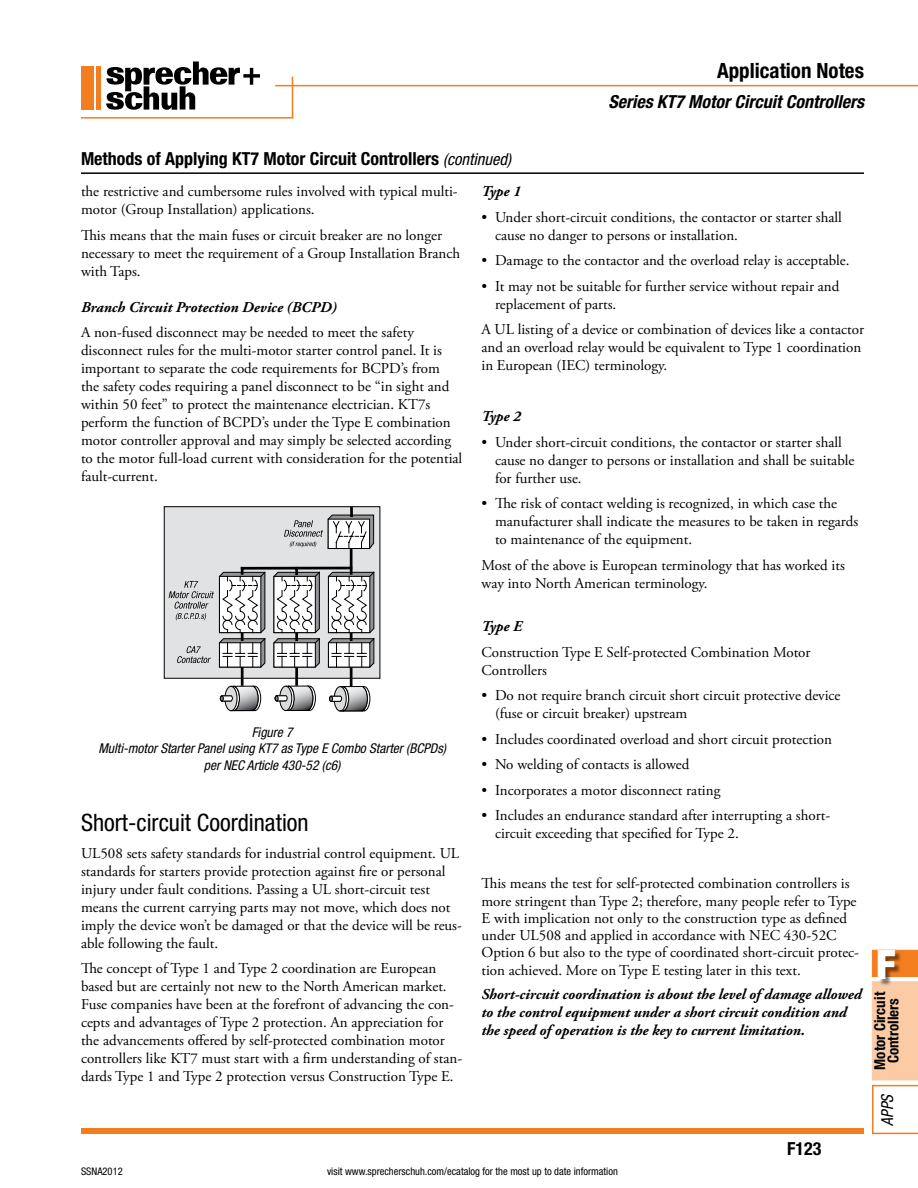
<style>
.page{position:relative;width:918px;height:1188px;background:#fff}
.page>*{position:absolute;margin:0;border:0;box-sizing:border-box;transform-origin:0 0}
.t1{font:900 condensed 40.5px "Helvetica Neue";color:#fff}
.t2{font:condensed 24px "Helvetica Neue";color:#000}
.t3{font:700 condensed 21px "Helvetica Neue";color:#000}
.t4{font:700 condensed 18px "Helvetica Neue";color:#000}
.t5{font:italic 700 condensed 18px "Helvetica Neue";color:#000}
.t6{font:italic condensed 16.5px "Helvetica Neue";color:#000;scale:.95 1}
.t7{font:15px/18px "Adobe Garamond Pro";color:#000}
.t8{font:italic 700 15px/17.5px "Adobe Garamond Pro";color:#000}
.t9{font:700 condensed 15px/13.5px "Helvetica Neue";color:#000;text-align:center}
.t10{font:italic condensed 13.5px/16.2px "Helvetica Neue";color:#000;text-align:center}
.t11{font:condensed 10.5px "Helvetica Neue";color:#000}
.s1{font-weight:400;font-style:italic;font-size:16.5px}
</style>
<div class="page">
<svg style="left:872px;top:950px;width:46px;height:184px"></svg>
<div style="left:81px;top:1128px;width:783px;height:6px;background:#f47d20"></div>
<hr style="left:275px;top:85px;width:643px;height:1px;background:#f47d20">
<hr style="left:292px;top:77px;width:1px;height:41px;background:#f47d20">
<hr style="left:81px;top:117px;width:212px;height:2px;background:#f47d20">
<svg style="left:106px;top:62px;width:154px;height:48px"></svg>
<div style="left:81px;top:66px;width:13px;height:44px;background:#f47d20"></div>
<hr style="left:96px;top:66px;width:4px;height:44px;background:#f47d20">
<hr style="left:81px;top:172px;width:783px;height:2px;background:#000">
<div style="left:164px;top:507px;width:216px;height:171px;background:#e1e2e3"></div>
<div style="left:164px;top:506px;width:216px;height:172px;border:1px solid #000"></div>
<hr style="left:350px;top:546px;width:3px;height:29px;background:#000">
<hr style="left:242px;top:567px;width:109px;height:3px;background:#000">
<svg style="left:169px;top:568px;width:97px;height:143px"></svg>
<svg style="left:273px;top:569px;width:47px;height:142px"></svg>
<svg style="left:328px;top:572px;width:47px;height:140px"></svg>
<svg style="left:284px;top:508px;width:90px;height:41px"></svg>
<h3 class="t3" style="left:717px;top:58px;width:148px">Application Notes</h3>
<p class="t5" style="left:608px;top:91px;width:257px">Series KT7 Motor Circuit Controllers</p>
<p class="t4" style="left:81px;top:147px;width:431px">Methods of Applying KT7 Motor Circuit Controllers <span class="s1">(continued)</span></p>
<p class="t7" style="left:81px;top:183px;width:378px">the restrictive and cumbersome rules involved with typical multi&shy;motor (Group Installation) applications.</p>
<p class="t7" style="left:81px;top:226px;width:381px">This means that the main fuses or circuit breaker are no longer necessary to meet the requirement of a Group Installation Branch with Taps.</p>
<p class="t8" style="left:81px;top:298px;width:257px">Branch Circuit Protection Device (BCPD)</p>
<p class="t7" style="left:81px;top:324px;width:383px">A non-fused disconnect may be needed to meet the safety disconnect rules for the multi-motor starter control panel. It is important to separate the code requirements for BCPD’s from<br>the safety codes requiring a panel disconnect to be “in sight and within 50 feet” to protect the maintenance electrician. KT7s perform the function of BCPD’s under the Type E combination motor controller approval and may simply be selected according to the motor full-load current with consideration for the potential fault-current.</p>
<p class="t8" style="left:482px;top:183px;width:41px">Type 1</p>
<p class="t7" style="left:495px;top:208px;width:348px;text-indent:-14px">• Under short-circuit conditions, the contactor or starter shall cause no danger to persons or installation.</p>
<p class="t7" style="left:482px;top:252px;width:370px">• Damage to the contactor and the overload relay is acceptable.</p>
<p class="t7" style="left:495px;top:277px;width:346px;text-indent:-14px">• It may not be suitable for further service without repair and replacement of parts.</p>
<p class="t7" style="left:482px;top:321px;width:384px">A UL listing of a device or combination of devices like a contactor and an overload relay would be equivalent to Type 1 coordination in European (IEC) terminology.</p>
<p class="t8" style="left:482px;top:408px;width:41px">Type 2</p>
<p class="t7" style="left:495px;top:433px;width:361px;text-indent:-13px">• Under short-circuit conditions, the contactor or starter shall cause no danger to persons or installation and shall be suitable for further use.</p>
<p class="t7" style="left:495px;top:495px;width:365px;text-indent:-14px">• The risk of contact welding is recognized, in which case the manufacturer shall indicate the measures to be taken in regards to maintenance of the equipment.</p>
<p class="t7" style="left:482px;top:556px;width:365px">Most of the above is European terminology that has worked its way into North American terminology.</p>
<p class="t8" style="left:482px;top:618px;width:42px">Type E</p>
<p class="t7" style="left:482px;top:643px;width:331px">Construction Type E Self-protected Combination Motor<br>Controllers</p>
<p class="t7" style="left:495px;top:687px;width:347px;text-indent:-14px">• Do not require branch circuit short circuit protective device (fuse or circuit breaker) upstream</p>
<p class="t7" style="left:482px;top:730px;width:352px">• Includes coordinated overload and short circuit protection</p>
<p class="t7" style="left:482px;top:756px;width:209px">• No welding of contacts is allowed</p>
<p class="t7" style="left:481px;top:781px;width:240px">• Incorporates a motor disconnect rating</p>
<p class="t7" style="left:495px;top:807px;width:337px;text-indent:-14px">• Includes an endurance standard after interrupting a short&shy;circuit exceeding that specified for Type 2.</p>
<p class="t7" style="left:482px;top:875px;width:379px;line-height:17.2px">This means the test for self-protected combination controllers is more stringent than Type 2; therefore, many people refer to Type E with implication not only to the construction type as defined under UL508 and applied in accordance with NEC 430-52C Option 6 but also to the type of coordinated short-circuit protec&shy;tion achieved. More on Type E testing later in this text.</p>
<p class="t8" style="left:482px;top:986px;width:382px">Short-circuit coordination is about the level of damage allowed to the control equipment under a short circuit condition and the speed of operation is the key to current limitation.</p>
<p class="t10" style="left:98px;top:724px;width:349px">Figure 7<br>Multi-motor Starter Panel using KT7 as Type E Combo Starter (BCPDs) per NEC Article 430-52 (c6)</p>
<h2 class="t2" style="left:81px;top:808px;width:229px">Short-circuit Coordination</h2>
<p class="t7" style="left:81px;top:845px;width:382px">UL508 sets safety standards for industrial control equipment. UL standards for starters provide protection against fire or personal injury under fault conditions. Passing a UL short-circuit test means the current carrying parts may not move, which does not imply the device won’t be damaged or that the device will be reus&shy;able following the fault.</p>
<p class="t7" style="left:81px;top:960px;width:383px">The concept of Type 1 and Type 2 coordination are European based but are certainly not new to the North American market.<br>Fuse companies have been at the forefront of advancing the con&shy;cepts and advantages of Type 2 protection. An appreciation for the advancements offered by self-protected combination motor controllers like KT7 must start with a firm understanding of stan&shy;dards Type 1 and Type 2 protection versus Construction Type E.</p>
<p class="t11" style="left:81px;top:1165px;width:43px">SSNA2012</p>
<p class="t11" style="left:327px;top:1165px;width:292px">visit www.sprecherschuh.com/ecatalog for the most up to date information</p>
<p class="t4" style="left:787px;top:1138px;width:36px">F123</p>
<h1 class="t1" style="left:876px;top:939px;width:21px">F</h1>
<p class="t9" style="left:873px;top:1070px;width:79px;rotate:-90deg">Motor Circuit<br>Controllers</p>
<p class="t6" style="left:878px;top:1126px;width:35px;rotate:-90deg">APPS</p>
</div>
